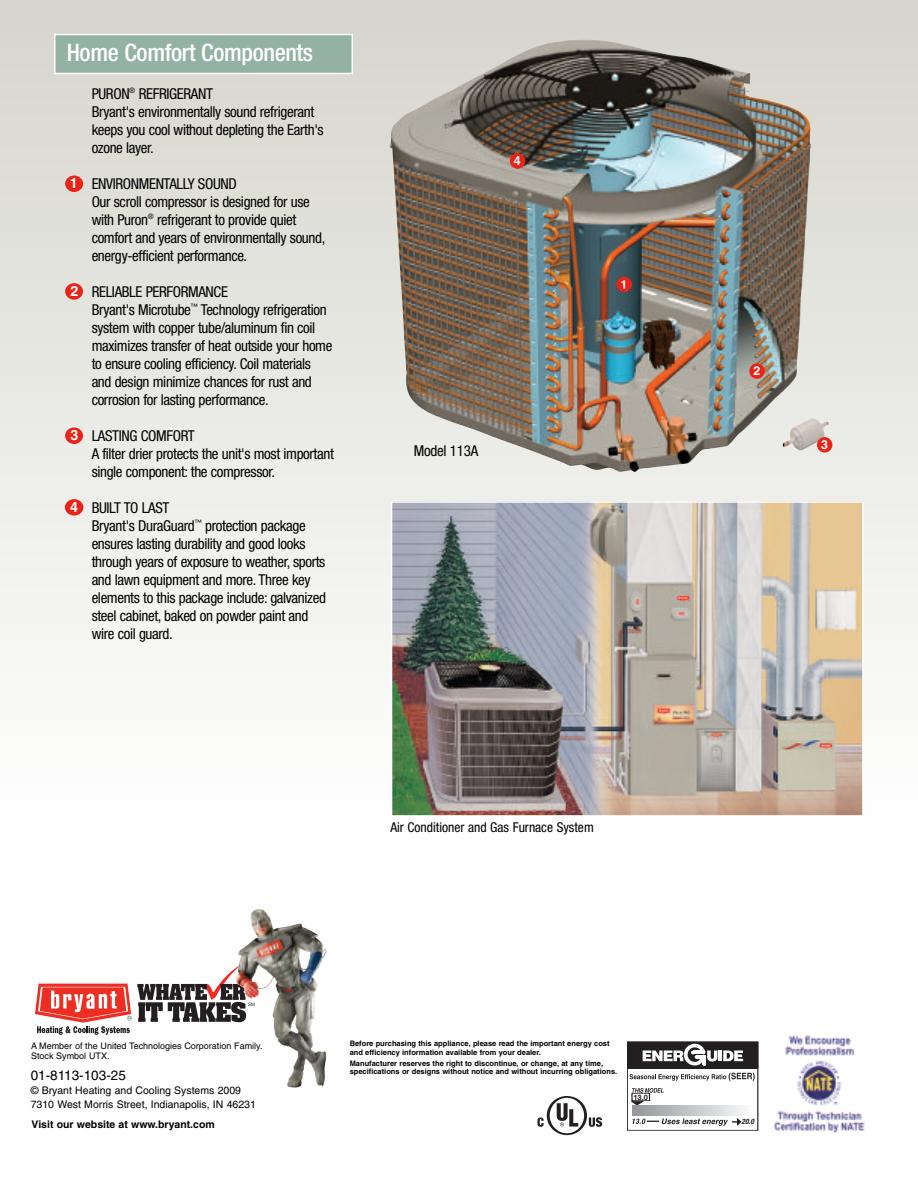
<style>
.page{position:relative;width:918px;height:1188px;background:#fff}
.page>*{position:absolute;margin:0;border:0;box-sizing:border-box;transform-origin:0 0}
.t1{font:500 condensed 24px "Helvetica Neue";letter-spacing:-.015em;color:#fff}
.t2{font:condensed 15px/18px "Helvetica Neue";letter-spacing:-.025em;color:#000}
.t3{font:700 14.25px "Helvetica";color:#fff}
.t4{font:condensed 13.5px "Helvetica Neue";color:#000}
.t5{font:13.5px "Helvetica";color:#000}
.t6{font:700 12.45px "Helvetica";color:#fff}
.t7{font:10.5px/14.2px "Helvetica";color:#000}
.t8{font:700 10.5px "Helvetica";color:#000}
.t9{font:9px/10.8px "Helvetica";color:#000}
.t10{font:700 7.5px/8.2px "Helvetica";color:#000}
.t11{font:700 7.35px "Helvetica Neue";color:#231f20}
.t12{font:italic 700 condensed 7.35px "Helvetica Neue";color:#231f20}
</style>
<div class="page">
<hr style="left:0;top:0;width:918px;height:2px;background:#d5d5cc">
<div style="left:0;top:1px;width:918px;height:17px;background:#d6d6cd"></div>
<div style="left:0;top:17px;width:918px;height:18px;background:#d6d6ce"></div>
<div style="left:0;top:33px;width:918px;height:18px;background:#d7d7cf"></div>
<div style="left:0;top:49px;width:918px;height:18px;background:#d8d8d0"></div>
<div style="left:0;top:66px;width:918px;height:18px;background:#d9d9d1"></div>
<div style="left:0;top:82px;width:918px;height:18px;background:#dadad2"></div>
<div style="left:0;top:98px;width:918px;height:18px;background:#dbdbd3"></div>
<div style="left:0;top:115px;width:918px;height:18px;background:#dcdcd4"></div>
<div style="left:0;top:131px;width:918px;height:18px;background:#dcdcd5"></div>
<div style="left:0;top:147px;width:918px;height:18px;background:#ddddd6"></div>
<div style="left:0;top:164px;width:918px;height:18px;background:#deded7"></div>
<div style="left:0;top:180px;width:918px;height:18px;background:#dfdfd8"></div>
<div style="left:0;top:196px;width:918px;height:18px;background:#e0e0d9"></div>
<div style="left:0;top:213px;width:918px;height:18px;background:#e0e0da"></div>
<div style="left:0;top:229px;width:918px;height:18px;background:#e1e1db"></div>
<div style="left:0;top:245px;width:918px;height:18px;background:#e2e2dc"></div>
<div style="left:0;top:262px;width:918px;height:18px;background:#e3e3dd"></div>
<div style="left:0;top:278px;width:918px;height:18px;background:#e4e4de"></div>
<div style="left:0;top:294px;width:918px;height:18px;background:#e4e4df"></div>
<div style="left:0;top:311px;width:918px;height:18px;background:#e6e6e0"></div>
<div style="left:0;top:327px;width:918px;height:18px;background:#e6e6e1"></div>
<div style="left:0;top:343px;width:918px;height:18px;background:#e7e7e2"></div>
<div style="left:0;top:360px;width:918px;height:18px;background:#e8e8e3"></div>
<div style="left:0;top:376px;width:918px;height:18px;background:#e9e9e4"></div>
<div style="left:0;top:392px;width:918px;height:18px;background:#eaeae5"></div>
<div style="left:0;top:409px;width:918px;height:18px;background:#eaeae6"></div>
<div style="left:0;top:425px;width:918px;height:18px;background:#ebebe7"></div>
<div style="left:0;top:441px;width:918px;height:18px;background:#ecece8"></div>
<div style="left:0;top:458px;width:918px;height:18px;background:#edede9"></div>
<div style="left:0;top:474px;width:918px;height:18px;background:#eeeeea"></div>
<div style="left:0;top:490px;width:918px;height:18px;background:#eeeeeb"></div>
<div style="left:0;top:507px;width:918px;height:18px;background:#efefec"></div>
<div style="left:0;top:523px;width:918px;height:18px;background:#f0f0ed"></div>
<div style="left:0;top:539px;width:918px;height:18px;background:#f1f1ee"></div>
<div style="left:0;top:556px;width:918px;height:18px;background:#f2f2ef"></div>
<div style="left:0;top:572px;width:918px;height:18px;background:#f3f3f0"></div>
<div style="left:0;top:588px;width:918px;height:18px;background:#f4f4f1"></div>
<div style="left:0;top:605px;width:918px;height:18px;background:#f4f4f2"></div>
<div style="left:0;top:621px;width:918px;height:18px;background:#f5f5f3"></div>
<div style="left:0;top:637px;width:918px;height:18px;background:#f6f6f4"></div>
<div style="left:0;top:654px;width:918px;height:18px;background:#f7f7f5"></div>
<div style="left:0;top:670px;width:918px;height:18px;background:#f8f8f6"></div>
<div style="left:0;top:686px;width:918px;height:18px;background:#f8f8f7"></div>
<div style="left:0;top:703px;width:918px;height:18px;background:#f9f9f8"></div>
<div style="left:0;top:719px;width:918px;height:18px;background:#fafaf9"></div>
<div style="left:0;top:735px;width:918px;height:18px;background:#fbfbfa"></div>
<div style="left:0;top:752px;width:918px;height:18px;background:#fcfcfb"></div>
<div style="left:65px;top:176px;width:18px;height:16px;background:#e92317;border-radius:50%"></div>
<div style="left:65px;top:283px;width:18px;height:17px;background:#e92317;border-radius:50%"></div>
<div style="left:65px;top:427px;width:18px;height:17px;background:#e92317;border-radius:50%"></div>
<div style="left:65px;top:499px;width:18px;height:17px;background:#e92317;border-radius:50%"></div>
<div style="left:55px;top:34px;width:297px;height:40px;background:#94b1a5"></div>
<div style="left:54px;top:34px;width:299px;height:40px;border:2px solid #fff"></div>
<img style="left:394px;top:504px;width:467px;height:310px">
<div style="left:391px;top:501px;width:473px;height:316px;border:2px solid #fff"></div>
<img style="left:389px;top:40px;width:423px;height:432px">
<div style="left:616px;top:277px;width:16px;height:15px;background:#e92317;border-radius:50%"></div>
<div style="left:749px;top:363px;width:16px;height:16px;background:#e92317;border-radius:50%"></div>
<div style="left:510px;top:153px;width:15px;height:16px;background:#e92317;border-radius:50%"></div>
<img style="left:783px;top:424px;width:39px;height:27px">
<div style="left:817px;top:437px;width:15px;height:16px;background:#e92317;border-radius:50%"></div>
<img style="left:773px;top:1035px;width:92px;height:99px">
<svg style="left:35px;top:965px;width:219px;height:70px"></svg>
<div style="left:627px;top:1042px;width:131px;height:26px;background:#231f20"></div>
<svg style="left:630px;top:1073px;width:125px;height:8px"></svg>
<div style="left:627px;top:1042px;width:131px;height:89px;border:1px solid #231f20"></div>
<svg style="left:643px;top:1044px;width:100px;height:22px"></svg>
<svg style="left:631px;top:1088px;width:113px;height:38px"></svg>
<img style="left:315px;top:935px;width:11px;height:31px">
<svg style="left:557px;top:1103px;width:21px;height:24px"></svg>
<div style="left:547px;top:1096px;width:40px;height:39px;border:2px solid #231f20;border-radius:50%"></div>
<svg style="left:537px;top:1117px;width:7px;height:10px"></svg>
<svg style="left:589px;top:1117px;width:13px;height:10px"></svg>
<h1 class="t1" style="left:67px;top:44px;width:248px">Home Comfort Components</h1>
<p class="t3" style="left:70px;top:178px;width:9px">1</p>
<p class="t3" style="left:70px;top:286px;width:9px">2</p>
<p class="t3" style="left:70px;top:430px;width:9px">3</p>
<p class="t3" style="left:70px;top:502px;width:9px">4</p>
<p class="t2" style="left:92px;top:86px;width:234px">PURON<sup>®</sup> REFRIGERANT<br>Bryant's environmentally sound refrigerant keeps you cool without depleting the Earth's ozone layer.</p>
<p class="t2" style="left:92px;top:176px;width:235px">ENVIRONMENTALLY SOUND<br>Our scroll compressor is designed for use with Puron<sup>®</sup> refrigerant to provide quiet comfort and years of environmentally sound, energy-efficient performance.</p>
<p class="t2" style="left:92px;top:284px;width:242px">RELIABLE PERFORMANCE<br>Bryant's Microtube<sup>™</sup> Technology refrigeration system with copper tube/aluminum fin coil maximizes transfer of heat outside your home to ensure cooling efficiency. Coil materials and design minimize chances for rust and corrosion for lasting performance.</p>
<p class="t2" style="left:92px;top:428px;width:244px">LASTING COMFORT<br>A filter drier protects the unit's most important single component: the compressor.</p>
<p class="t2" style="left:92px;top:500px;width:236px">BUILT TO LAST<br>Bryant's DuraGuard<sup>™</sup> protection package ensures lasting durability and good looks through years of exposure to weather, sports and lawn equipment and more. Three key elements to this package include: galvanized steel cabinet, baked on powder paint and wire coil guard.</p>
<p class="t6" style="left:514px;top:156px;width:8px">4</p>
<p class="t2" style="left:414px;top:443px;width:66px">Model 113A</p>
<p class="t6" style="left:620px;top:280px;width:8px">1</p>
<p class="t4" style="left:390px;top:823px;width:205px">Air Conditioner and Gas Furnace System</p>
<p class="t9" style="left:31px;top:1041px;width:233px">A Member of the United Technologies Corporation Family.<br>Stock Symbol UTX.</p>
<p class="t5" style="left:31px;top:1070px;width:97px">01-8113-103-25</p>
<p class="t7" style="left:31px;top:1084px;width:227px">© Bryant Heating and Cooling Systems 2009<br>7310 West Morris Street, Indianapolis, IN 46231</p>
<p class="t8" style="left:32px;top:1120px;width:185px">Visit our website at www.bryant.com</p>
<p class="t10" style="left:350px;top:1040px;width:261px">Before purchasing this appliance, please read the important energy cost and efficiency information available from your dealer.</p>
<p class="t10" style="left:350px;top:1060px;width:269px">Manufacturer reserves the right to discontinue, or change, at any time, specifications or designs without notice and without incurring obligations.</p>
<p class="t11" style="left:633px;top:1095px;width:16px">13.0</p>
<p class="t6" style="left:754px;top:366px;width:8px">2</p>
<p class="t6" style="left:821px;top:440px;width:8px">3</p>
<p class="t12" style="left:741px;top:1118px;width:15px">20.0</p>
</div>
